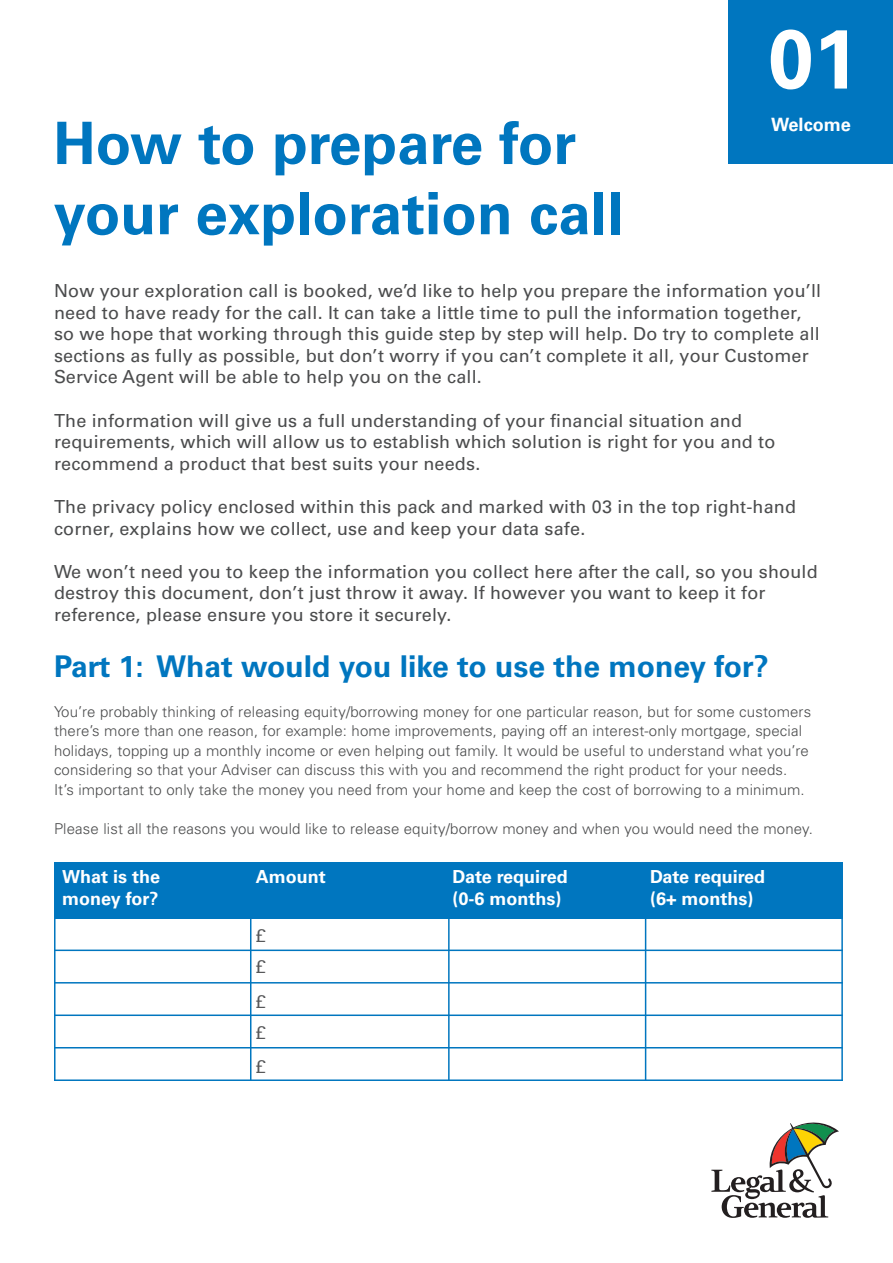
<style>
.page{position:relative;width:893px;height:1263px;background:#fff}
.page>*{position:absolute;margin:0;border:0;box-sizing:border-box;transform-origin:0 0}
.t1{font:700 83.4px "Univers LT Std";color:#fff}
.t2{font:700 58.5px/70.2px "Univers LT Std";color:#0076bf}
.t3{font:700 30px "Univers LT Std";color:#0076bf}
.t4{font:700 18.45px "Univers LT Std";color:#fff}
.Body_Copy{font:18px/21.6px "Univers LT Std";letter-spacing:.01em;color:#4b4c4d}
.t5{font:700 18px "Univers LT Std";color:#fff}
.t6{font:18px "Univers LT Std";color:#57585a}
.Body_Copy-2{font:300 15px/19.5px "Univers LT Std";letter-spacing:.01em;color:#4b4c4d}
</style>
<div class="page">
<div style="left:728px;top:0;width:165px;height:163px;background:#0076bf"></div>
<div style="left:55px;top:862px;width:788px;height:56px;background:#0076bf"></div>
<hr style="left:841px;top:862px;width:2px;height:219px;background:#0076bf">
<hr style="left:54px;top:862px;width:2px;height:219px;background:#0076bf">
<hr style="left:250px;top:918px;width:1px;height:162px;background:#0076bf">
<hr style="left:55px;top:949px;width:788px;height:2px;background:#0076bf">
<hr style="left:55px;top:982px;width:788px;height:1px;background:#0076bf">
<hr style="left:55px;top:1014px;width:788px;height:2px;background:#0076bf">
<hr style="left:54px;top:1047px;width:789px;height:1px;background:#0076bf">
<hr style="left:54px;top:1079px;width:789px;height:2px;background:#0076bf">
<hr style="left:448px;top:918px;width:2px;height:162px;background:#0076bf">
<hr style="left:645px;top:918px;width:1px;height:162px;background:#0076bf">
<svg style="left:711px;top:1122px;width:128px;height:96px"></svg>
<h1 class="t1" style="left:768px;top:10px;width:93px">01</h1>
<p class="t4" style="left:771px;top:113px;width:81px">Welcome</p>
<p class="t2" style="left:53px;top:109px;width:571px">How to prepare for your exploration call</p>
<p class="Body_Copy" style="left:54px;top:280px;width:769px">Now your exploration call is booked, we’d like to help you prepare the information you’ll need to have ready for the call. It can take a little time to pull the information together, so we hope that working through this guide step by step will help. Do try to complete all sections as fully as possible, but don’t worry if you can’t complete it all, your Customer Service Agent will be able to help you on the call.</p>
<p class="Body_Copy" style="left:54px;top:409px;width:723px">The information will give us a full understanding of your financial situation and requirements, which will allow us to establish which solution is right for you and to recommend a product that best suits your needs.</p>
<p class="Body_Copy" style="left:54px;top:496px;width:744px">The privacy policy enclosed within this pack and marked with 03 in the top right-hand corner, explains how we collect, use and keep your data safe.</p>
<p class="Body_Copy" style="left:54px;top:561px;width:765px">We won’t need you to keep the information you collect here after the call, so you should destroy this document, don’t just throw it away. If however you want to keep it for reference, please ensure you store it securely.</p>
<p class="t3" style="left:54px;top:649px;width:716px">Part 1: What would you like to use the money for?</p>
<p class="Body_Copy-2" style="left:54px;top:701px;width:759px">You’re probably thinking of releasing equity/borrowing money for one particular reason, but for some customers there’s more than one reason, for example: home improvements, paying off an interest-only mortgage, special holidays, topping up a monthly income or even helping out family. It would be useful to understand what you’re considering so that your Adviser can discuss this with you and recommend the right product for your needs.<br>It’s important to only take the money you need from your home and keep the cost of borrowing to a minimum.</p>
<p class="Body_Copy-2" style="left:54px;top:818px;width:760px">Please list all the reasons you would like to release equity/borrow money and when you would need the money.</p>
<p class="t5" style="left:62px;top:866px;width:100px">What is the</p>
<p class="t5" style="left:62px;top:888px;width:98px">money for?</p>
<p class="t5" style="left:256px;top:866px;width:71px">Amount</p>
<p class="t6" style="left:256px;top:925px;width:12px">£</p>
<p class="t6" style="left:256px;top:956px;width:12px">£</p>
<p class="t6" style="left:256px;top:990px;width:12px">£</p>
<p class="t6" style="left:256px;top:1022px;width:12px">£</p>
<p class="t6" style="left:256px;top:1056px;width:12px">£</p>
<p class="t5" style="left:453px;top:866px;width:117px">Date required</p>
<p class="t5" style="left:453px;top:888px;width:110px">(0-6 months)</p>
<p class="t5" style="left:650px;top:866px;width:117px">Date required</p>
<p class="t5" style="left:650px;top:888px;width:105px">(6+ months)</p>
</div>
